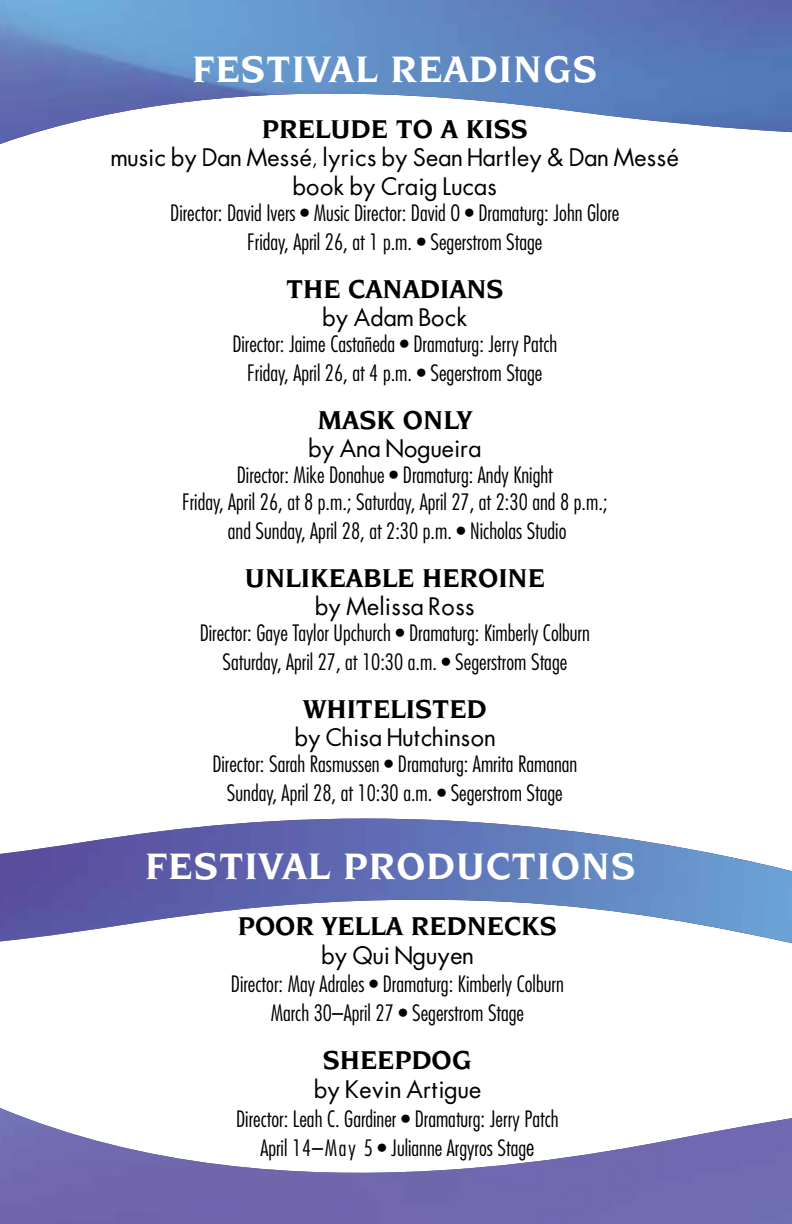
<style>
.page{position:relative;width:792px;height:1224px;background:#fff}
.page>*{position:absolute;margin:0;border:0;box-sizing:border-box;transform-origin:0 0}
.t1{font:700 40px "Novarese";letter-spacing:.025em;color:#fff}
.t2{font:700 28px "Novarese";color:#000}
.t3{font:24px/28.8px "Futura";color:#000;text-align:center}
.t4{font:300 condensed 22px/28.8px "Futura";color:#000;text-align:center}
.s1{font-size:24px}
</style>
<div class="page">
<img style="left:0;top:1108px;width:792px;height:116px">
<img style="left:0;top:0;width:792px;height:144px">
<img style="left:0;top:819px;width:792px;height:124px">
<h1 class="t1" style="left:192px;top:46px;width:407px">FESTIVAL READINGS</h1>
<p class="t2" style="left:262px;top:113px;width:267px">PRELUDE TO A KISS</p>
<p class="t3" style="left:111px;top:142px;width:570px">music by Dan Messé, lyrics by Sean Hartley &amp; Dan Messé book by Craig Lucas</p>
<p class="t4" style="left:170px;top:198px;width:451px">Director: David Ivers • Music Director: David O • Dramaturg: John Glore<br>Friday, April 26, at 1 p.m. • Segerstrom Stage</p>
<p class="t2" style="left:286px;top:273px;width:219px">THE CANADIANS</p>
<p class="t3" style="left:322px;top:302px;width:147px">by Adam Bock</p>
<p class="t4" style="left:232px;top:329px;width:327px">Director: Jaime Castañeda • Dramaturg: Jerry Patch<br>Friday, April 26, at 4 p.m. • Segerstrom Stage</p>
<p class="t2" style="left:317px;top:404px;width:157px">MASK ONLY</p>
<p class="t3" style="left:308px;top:434px;width:175px">by Ana Nogueira</p>
<p class="t4" style="left:182px;top:462px;width:427px;line-height:26.4px">Director: Mike Donahue • Dramaturg: Andy Knight<br>Friday, April 26, at 8 p.m.; Saturday, April 27, at 2:30 and 8 p.m.;</p>
<p class="t4" style="left:228px;top:516px;width:340px">and Sunday, April 28, at 2:30 p.m. • Nicholas Studio</p>
<p class="t2" style="left:245px;top:562px;width:302px">UNLIKEABLE HEROINE</p>
<p class="t3" style="left:315px;top:591px;width:161px">by Melissa Ross</p>
<p class="t4" style="left:200px;top:618px;width:392px">Director: Gaye Taylor Upchurch • Dramaturg: Kimberly Colburn<br>Saturday, April 27, at 10:30 a.m. • Segerstrom Stage</p>
<p class="t2" style="left:303px;top:693px;width:185px">WHITELISTED</p>
<p class="t3" style="left:294px;top:722px;width:203px">by Chisa Hutchinson</p>
<p class="t4" style="left:212px;top:749px;width:367px">Director: Sarah Rasmussen • Dramaturg: Amrita Ramanan<br>Sunday, April 28, at 10:30 a.m. • Segerstrom Stage</p>
<h1 class="t1" style="left:145px;top:844px;width:492px">FESTIVAL PRODUCTIONS</h1>
<p class="t2" style="left:238px;top:910px;width:320px">POOR YELLA REDNECKS</p>
<p class="t3" style="left:321px;top:940px;width:154px">by Qui Nguyen</p>
<p class="t4" style="left:231px;top:970px;width:334px">Director: May Adrales • Dramaturg: Kimberly Colburn<br>March 30–April 27 • Segerstrom Stage</p>
<p class="t2" style="left:323px;top:1044px;width:151px">SHEEPDOG</p>
<p class="t3" style="left:314px;top:1075px;width:169px">by Kevin Artigue</p>
<p class="t4" style="left:236px;top:1104px;width:324px">Director: Leah C. Gardiner • Dramaturg: Jerry Patch<br>April 14–May 5 • Julianne Argyros Stag<span class="s1">e</span></p>
</div>
